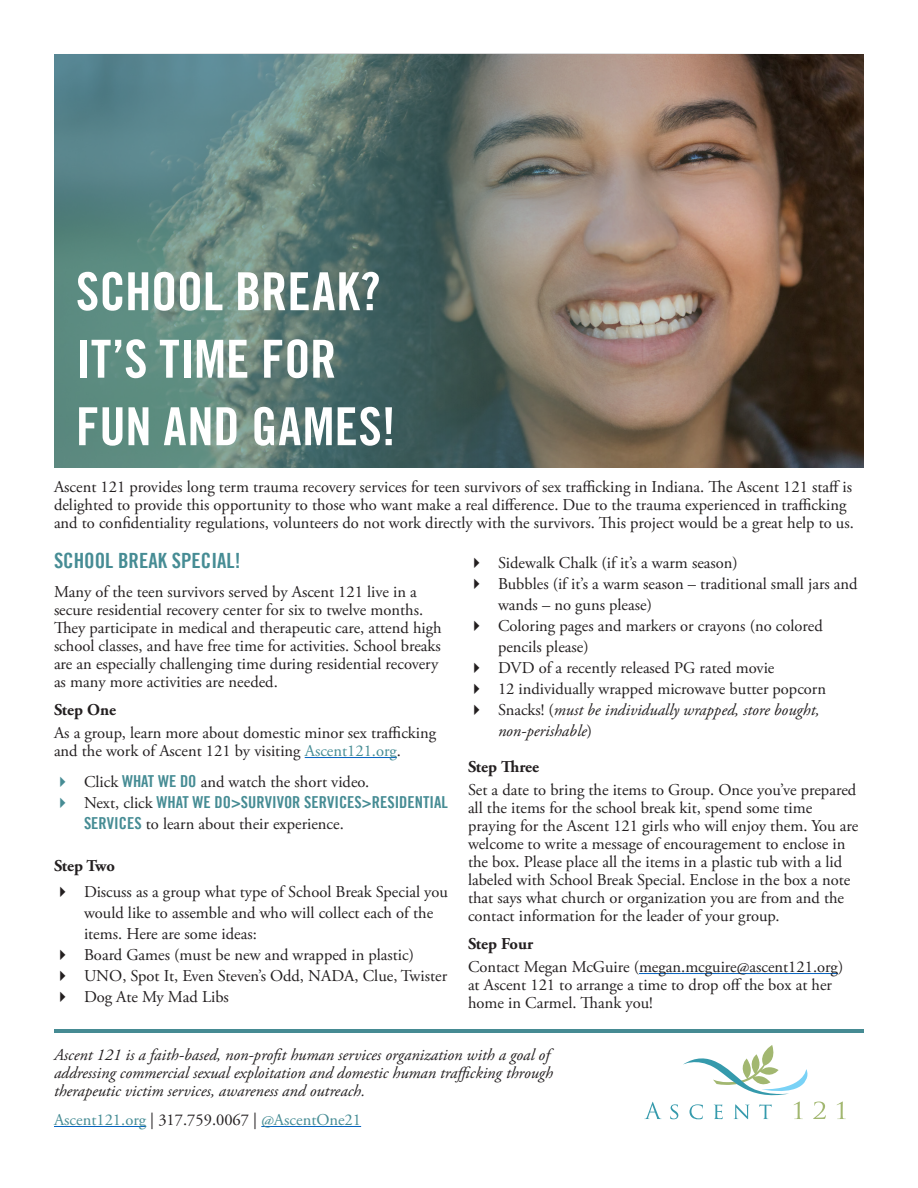
<style>
.page{position:relative;width:918px;height:1188px;background:#fff}
.page>*{position:absolute;margin:0;border:0;box-sizing:border-box;transform-origin:0 0}
.Page_Header{font:52.5px/67.5px "Trade Gothic LT Bold Cond Twenty";color:#fff}
.Paragraph_Header{font:21px "Trade Gothic LT Bold Cond Twenty";color:#468c94}
.Body_Copy{font:16.5px/18px "Adobe Garamond Pro";color:#231f20}
.Body_Copy-2{font:italic 16.5px/18px "Adobe Garamond Pro";color:#231f20}
.t1{font:16.5px/21px "Trade Gothic LT Bold Cond Twenty";color:#468c94}
.Body_Copy-3{font:16.5px "Adobe Garamond Pro";color:#468c94}
.Subtitle{font:700 16.5px "Adobe Garamond Pro";color:#231f20}
.s1{color:#468c94}
.s2{font-family:"Trade Gothic LT Bold Cond Twenty";color:#468c94}
.s3{font-family:"Adobe Garamond Pro";color:#231f20}
.s4{font-style:normal}
.s5{color:#231f20}
</style>
<div class="page">
<img style="left:798px;top:54px;width:66px;height:414px">
<img style="left:54px;top:53px;width:744px;height:415px">
<hr style="left:305px;top:757px;width:92px;height:1px;background:#0563c1">
<hr style="left:639px;top:973px;width:199px;height:1px;background:#0563c1">
<svg style="left:644px;top:1102px;width:17px;height:17px"></svg>
<svg style="left:837px;top:1102px;width:9px;height:17px"></svg>
<svg style="left:670px;top:1045px;width:156px;height:74px"></svg>
<hr style="left:54px;top:1126px;width:92px;height:1px;background:#0563c1">
<hr style="left:261px;top:1126px;width:100px;height:1px;background:#0563c1">
<hr style="left:54px;top:1030px;width:810px;height:3px;background:#468b93">
<p class="Page_Header" style="left:76px;top:257px;width:306px">SCHOOL BREAK?</p>
<p class="Page_Header" style="left:76px;top:325px;width:322px">IT’S TIME FOR<br>FUN AND GAMES!</p>
<p class="Body_Copy" style="left:54px;top:478px;width:801px">Ascent 121 provides long term trauma recovery services for teen survivors of sex trafficking in Indiana. The Ascent 121 staff is delighted to provide this opportunity to those who want make a real difference. Due to the trauma experienced in trafficking and to confidentiality regulations, volunteers do not work directly with the survivors. This project would be a great help to us.</p>
<p class="Paragraph_Header" style="left:54px;top:548px;width:188px">SCHOOL BREAK SPECIAL!</p>
<p class="Body_Copy" style="left:54px;top:583px;width:389px">Many of the teen survivors served by Ascent 121 live in a secure residential recovery center for six to twelve months.<br>They participate in medical and therapeutic care, attend high school classes, and have free time for activities. School breaks are an especially challenging time during residential recovery as many more activities are needed.</p>
<p class="Subtitle" style="left:54px;top:701px;width:64px">Step One</p>
<p class="Body_Copy" style="left:54px;top:724px;width:384px">As a group, learn more about domestic minor sex trafficking and the work of Ascent 121 by visiting <span class="s1">Ascent121.org</span>.</p>
<p class="Body_Copy" style="left:84px;top:774px;width:287px">Click <span class="s2">WHAT WE DO</span> and watch the short video.</p>
<p class="t1" style="left:84px;top:792px;width:365px"><span class="s3">Next, click</span> WHAT WE DO&gt;SURVIVOR SERVICES&gt;RESIDENTIAL<br>SERVICES <span class="s3">to learn about their experience.</span></p>
<p class="Subtitle" style="left:54px;top:857px;width:62px">Step Two</p>
<p class="Body_Copy" style="left:84px;top:882px;width:365px;line-height:21px">Discuss as a group what type of School Break Special you would like to assemble and who will collect each of the items. Here are some ideas:</p>
<p class="Body_Copy" style="left:84px;top:946px;width:332px">Board Games (must be new and wrapped in plastic)</p>
<p class="Body_Copy" style="left:84px;top:967px;width:365px">UNO, Spot It, Even Steven’s Odd, NADA, Clue, Twister</p>
<p class="Body_Copy" style="left:84px;top:988px;width:146px">Dog Ate My Mad Libs</p>
<p class="Body_Copy" style="left:498px;top:555px;width:241px">Sidewalk Chalk (if it’s a warm season)</p>
<p class="Body_Copy" style="left:498px;top:574px;width:361px;line-height:21px">Bubbles (if it’s a warm season – traditional small jars and wands – no guns please)</p>
<p class="Body_Copy" style="left:498px;top:616px;width:326px;line-height:21px">Coloring pages and markers or crayons (no colored pencils please)</p>
<p class="Body_Copy" style="left:498px;top:660px;width:278px">DVD of a recently released PG rated movie</p>
<p class="Body_Copy" style="left:498px;top:681px;width:330px">12 individually wrapped microwave butter popcorn</p>
<p class="Body_Copy-2" style="left:498px;top:700px;width:323px;line-height:21px"><span class="s4">Snacks! (</span>must be individually wrapped, store bought, non-perishable<span class="s4">)</span></p>
<p class="Subtitle" style="left:468px;top:758px;width:72px">Step Three</p>
<p class="Body_Copy" style="left:468px;top:781px;width:392px">Set a date to bring the items to Group. Once you’ve prepared all the items for the school break kit, spend some time praying for the Ascent 121 girls who will enjoy them. You are welcome to write a message of encouragement to enclose in the box. Please place all the items in a plastic tub with a lid labeled with School Break Special. Enclose in the box a note that says what church or organization you are from and the contact information for the leader of your group.</p>
<p class="Subtitle" style="left:468px;top:935px;width:67px">Step Four</p>
<p class="Body_Copy" style="left:468px;top:958px;width:377px">Contact Megan McGuire (megan.mcguire@ascent121.org) at Ascent 121 to arrange a time to drop off the box at her home in Carmel. Thank you!</p>
<p class="Body_Copy-2" style="left:54px;top:1047px;width:501px">Ascent 121 is a faith-based, non-profit human services organization with a goal of addressing commercial sexual exploitation and domestic human trafficking through therapeutic victim services, awareness and outreach.</p>
<p class="Body_Copy-3" style="left:54px;top:1110px;width:309px">Ascent121.org <span class="s5">| 317.759.0067 |</span> @AscentOne21</p>
</div>
